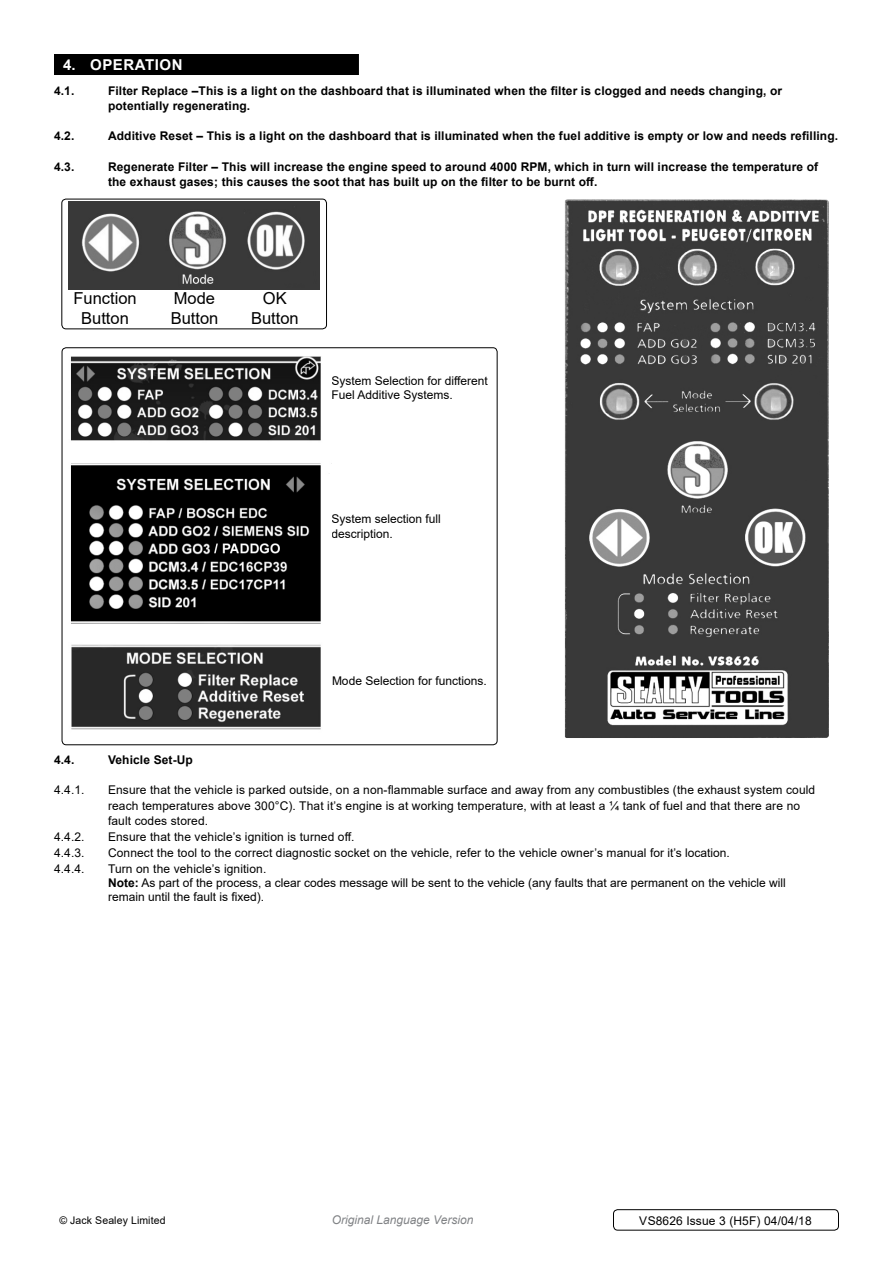
<style>
.page{position:relative;width:893px;height:1263px;background:#fff}
.page>*{position:absolute;margin:0;border:0;box-sizing:border-box;transform-origin:0 0}
.t1{font:16.5px/19.8px "Arial";color:#000;text-align:center}
.t2{font:700 15px "Arial";letter-spacing:.035em;color:#fff}
.t3{font:12px/14.4px "Arial";letter-spacing:.01em;color:#000}
.t4{font:700 12px/15.8px "Arial";letter-spacing:.01em;color:#000}
.t5{font:italic 12px "Arial";color:#808285}
.t6{font:10.5px "Arial";letter-spacing:.01em;color:#000}
.s1{font-weight:700}
</style>
<div class="page">
<div style="left:54px;top:54px;width:305px;height:21px;background:#000"></div>
<img style="left:565px;top:199px;width:264px;height:539px">
<img style="left:69px;top:202px;width:251px;height:87px">
<div style="left:61px;top:199px;width:266px;height:130px;border:1px solid #000;border-radius:4px"></div>
<img style="left:62px;top:348px;width:270px;height:382px">
<div style="left:613px;top:1209px;width:226px;height:21px;border:1px solid #000;border-radius:4px"></div>
<p class="t2" style="left:63px;top:54px;width:121px">4. Operation</p>
<p class="t4" style="left:54px;top:83px;width:22px">4.1.</p>
<p class="t4" style="left:108px;top:83px;width:676px">Filter Replace –This is a light on the dashboard that is illuminated when the filter is clogged and needs changing, or potentially regenerating.</p>
<p class="t4" style="left:54px;top:128px;width:22px">4.2.</p>
<p class="t4" style="left:108px;top:128px;width:732px">Additive Reset – This is a light on the dashboard that is illuminated when the fuel additive is empty or low and needs refilling.</p>
<p class="t4" style="left:54px;top:159px;width:22px">4.3.</p>
<p class="t4" style="left:108px;top:159px;width:712px">Regenerate Filter – This will increase the engine speed to around 4000 RPM, which in turn will increase the temperature of the exhaust gases; this causes the soot that has built up on the filter to be burnt off.</p>
<h1 class="t1" style="left:73px;top:288px;width:65px">Function<br>Button</h1>
<h1 class="t1" style="left:171px;top:288px;width:49px;text-align:left">Mode<br>Button</h1>
<h1 class="t1" style="left:251px;top:288px;width:49px">OK<br>Button</h1>
<p class="t3" style="left:331px;top:373px;width:158px">System Selection for different<br>Fuel Additive Systems.</p>
<p class="t3" style="left:331px;top:512px;width:111px">System selection full description.</p>
<p class="t3" style="left:332px;top:674px;width:156px">Mode Selection for functions.</p>
<p class="t4" style="left:54px;top:752px;width:40px">4.4. V</p>
<p class="t4" style="left:115px;top:752px;width:79px">ehicle Set-Up</p>
<p class="t3" style="left:54px;top:782px;width:32px">4.4.1.</p>
<p class="t3" style="left:108px;top:782px;width:709px;line-height:15.8px">Ensure that the vehicle is parked outside, on a non-flammable surface and away from any combustibles (the exhaust system could reach temperatures above 300°C). That it’s engine is at working temperature, with at least a ¼ tank of fuel and that there are no fault codes stored.</p>
<p class="t3" style="left:54px;top:830px;width:32px">4.4.2.</p>
<p class="t3" style="left:108px;top:830px;width:248px">Ensure that the vehicle’s ignition is turned off.</p>
<p class="t3" style="left:54px;top:845px;width:32px">4.4.3.</p>
<p class="t3" style="left:108px;top:845px;width:623px">Connect the tool to the correct diagnostic socket on the vehicle, refer to the vehicle owner’s manual for it’s location.</p>
<p class="t3" style="left:54px;top:861px;width:32px">4.4.4.</p>
<p class="t3" style="left:108px;top:861px;width:160px">Turn on the vehicle’s ignition.</p>
<p class="t4" style="left:54px;top:875px;width:32px">N</p>
<p class="t3" style="left:108px;top:875px;width:679px;text-indent:9px"><span class="s1">ote:</span> As part of the process, a clear codes message will be sent to the vehicle (any faults that are permanent on the vehicle will remain until the fault is fixed).</p>
<p class="t6" style="left:59px;top:1213px;width:108px">© Jack Sealey Limited</p>
<p class="t5" style="left:332px;top:1212px;width:143px">Original Language Version</p>
<p class="t3" style="left:639px;top:1213px;width:174px">VS8626 Issue 3 (H5F) 04/04/18</p>
</div>
